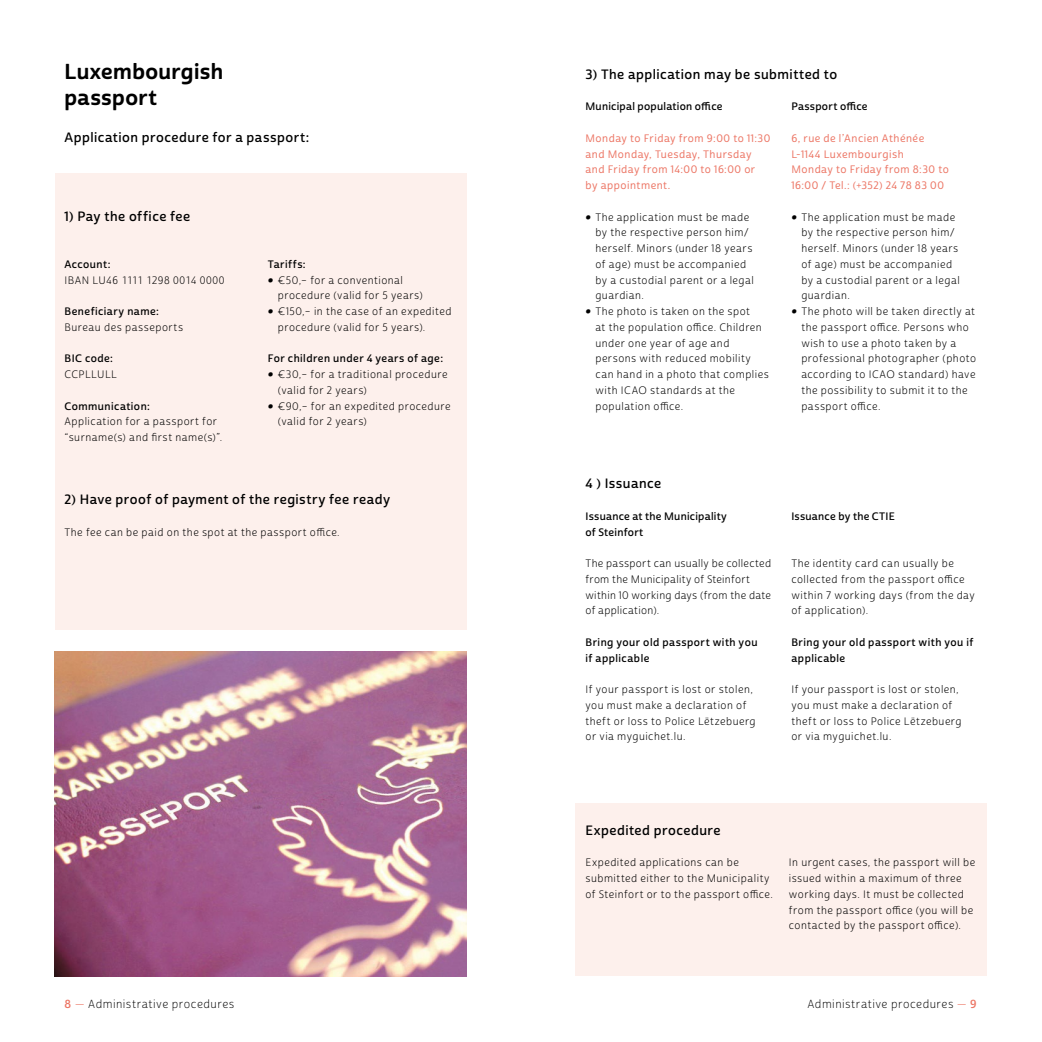
<style>
.page{position:relative;width:1042px;height:1042px;background:#fff}
.page>*{position:absolute;margin:0;border:0;box-sizing:border-box;transform-origin:0 0}
.t1{font:21px/25.2px "Cabrito Sans Nor Bol";letter-spacing:.02em;color:#000}
.t2{font:13.12px "Cabrito Sans Nor Dem";letter-spacing:.04em;color:#000}
.t3{font:11.38px "Cabrito Sans Nor Lig";letter-spacing:.045em;color:#000}
.t4{font:10.5px/15.8px "Cabrito Sans Nor Boo";letter-spacing:.045em;color:#000}
.t5{font:10.5px/15.8px "Cabrito Sans Nor Med";letter-spacing:.045em;color:#ec7564}
.t6{font:10.5px/15.8px "Cabrito Sans Nor Dem";letter-spacing:.045em;color:#000}
.t7{font:10.5px/15.8px "Cabrito Sans Nor Boo";letter-spacing:.025em;color:#000}
.t8{font:10.5px/15.8px "Cabrito Sans Nor Dem";letter-spacing:.025em;color:#000}
.s1{font-family:"Terfens";font-weight:900}
.s2{font-family:"Cabrito Sans Nor Dem";color:#ec7564}
.s3{font-family:"Cabrito Sans Nor Boo";color:#ec7564}
</style>
<div class="page">
<img style="left:55px;top:651px;width:411px;height:326px">
<div style="left:55px;top:173px;width:411px;height:457px;background:#fdf0ec"></div>
<div style="left:575px;top:803px;width:412px;height:173px;background:#fdf0ec"></div>
<h1 class="t1" style="left:64px;top:60px;width:160px">Luxembourgish passport</h1>
<p class="t2" style="left:64px;top:129px;width:246px">Application procedure for a passport:</p>
<p class="t2" style="left:64px;top:208px;width:127px">1) Pay the office fee</p>
<p class="t6" style="left:64px;top:256px;width:48px">Account:</p>
<p class="t4" style="left:64px;top:272px;width:162px">IBAN LU46 1111 1298 0014 0000</p>
<p class="t6" style="left:64px;top:304px;width:96px">Beneficiary name:</p>
<p class="t4" style="left:64px;top:319px;width:120px">Bureau des passeports</p>
<p class="t6" style="left:64px;top:351px;width:50px">BIC code:</p>
<p class="t4" style="left:64px;top:367px;width:54px">CCPLLULL</p>
<p class="t6" style="left:64px;top:398px;width:87px">Communication:</p>
<p class="t4" style="left:64px;top:414px;width:159px">Application for a passport for “surname(s) and first name(s)”.</p>
<p class="t6" style="left:268px;top:256px;width:39px">Tariffs:</p>
<p class="t4" style="left:278px;top:272px;width:146px;text-indent:-10px"><span class="s1">•</span> €50,– for a conventional procedure (valid for 5 years)</p>
<p class="t4" style="left:278px;top:304px;width:175px;text-indent:-10px"><span class="s1">•</span> €150,– in the case of an expedited procedure (valid for 5 years).</p>
<p class="t6" style="left:268px;top:351px;width:177px">For children under 4 years of age:</p>
<p class="t4" style="left:278px;top:367px;width:171px;text-indent:-10px"><span class="s1">•</span> €30,– for a traditional procedure (valid for 2 years)</p>
<p class="t4" style="left:278px;top:398px;width:174px;text-indent:-10px"><span class="s1">•</span> €90,– for an expedited procedure (valid for 2 years)</p>
<p class="t2" style="left:64px;top:491px;width:327px">2) Have proof of payment of the registry fee ready</p>
<p class="t4" style="left:64px;top:524px;width:277px">The fee can be paid on the spot at the passport office.</p>
<p class="t2" style="left:585px;top:66px;width:253px">3) The application may be submitted to</p>
<p class="t8" style="left:585px;top:99px;width:138px">Municipal population office</p>
<p class="t5" style="left:585px;top:130px;width:186px">Monday to Friday from 9:00 to 11:30 and Monday, Tuesday, Thursday and Friday from 14:00 to 16:00 or<br>by appointment.</p>
<p class="t4" style="left:595px;top:209px;width:160px;text-indent:-10px"><span class="s1">•</span> The application must be made by the respective person him/ herself. Minors (under 18 years of age) must be accompanied by a custodial parent or a legal guardian.</p>
<p class="t4" style="left:595px;top:304px;width:175px;text-indent:-10px"><span class="s1">•</span> The photo is taken on the spot<br>at the population office. Children under one year of age and persons with reduced mobility can hand in a photo that complies with ICAO standards at the population office.</p>
<p class="t8" style="left:791px;top:99px;width:78px">Passport office</p>
<p class="t5" style="left:791px;top:130px;width:159px">6, rue de l’Ancien Athénée<br>L-1144 Luxembourgish<br>Monday to Friday from 8:30 to<br>16:00 / Tel.: (+352) 24 78 83 00</p>
<p class="t4" style="left:801px;top:209px;width:160px;text-indent:-10px"><span class="s1">•</span> The application must be made by the respective person him/ herself. Minors (under 18 years of age) must be accompanied by a custodial parent or a legal guardian.</p>
<p class="t4" style="left:801px;top:304px;width:176px;text-indent:-10px"><span class="s1">•</span> The photo will be taken directly at the passport office. Persons who wish to use a photo taken by a professional photographer (photo according to ICAO standard) have the possibility to submit it to the passport office.</p>
<p class="t2" style="left:585px;top:476px;width:77px">4 ) Issuance</p>
<p class="t8" style="left:585px;top:508px;width:143px">Issuance at the Municipality of Steinfort</p>
<p class="t7" style="left:585px;top:556px;width:187px">The passport can usually be collected from the Municipality of Steinfort within 10 working days (from the date of application).</p>
<p class="t6" style="left:585px;top:634px;width:174px">Bring your old passport with you if applicable</p>
<p class="t4" style="left:585px;top:682px;width:172px">If your passport is lost or stolen, you must make a declaration of theft or loss to Police Lëtzebuerg or via myguichet.lu.</p>
<p class="t8" style="left:791px;top:508px;width:105px">Issuance by the CTIE</p>
<p class="t4" style="left:791px;top:556px;width:185px">The identity card can usually be collected from the passport office within 7 working days (from the day of application).</p>
<p class="t6" style="left:791px;top:634px;width:184px">Bring your old passport with you if applicable</p>
<p class="t4" style="left:791px;top:682px;width:172px">If your passport is lost or stolen, you must make a declaration of theft or loss to Police Lëtzebuerg or via myguichet.lu.</p>
<p class="t2" style="left:585px;top:822px;width:137px">Expedited procedure</p>
<p class="t4" style="left:585px;top:855px;width:189px">Expedited applications can be submitted either to the Municipality of Steinfort or to the passport office.</p>
<p class="t4" style="left:789px;top:855px;width:188px">In urgent cases, the passport will be issued within a maximum of three working days. It must be collected from the passport office (you will be contacted by the passport office).</p>
<p class="t3" style="left:64px;top:997px;width:171px"><span class="s2">8</span> <span class="s3">—</span> Administrative procedures</p>
<p class="t3" style="left:807px;top:997px;width:170px">Administrative procedures <span class="s3">—</span> <span class="s2">9</span></p>
</div>
